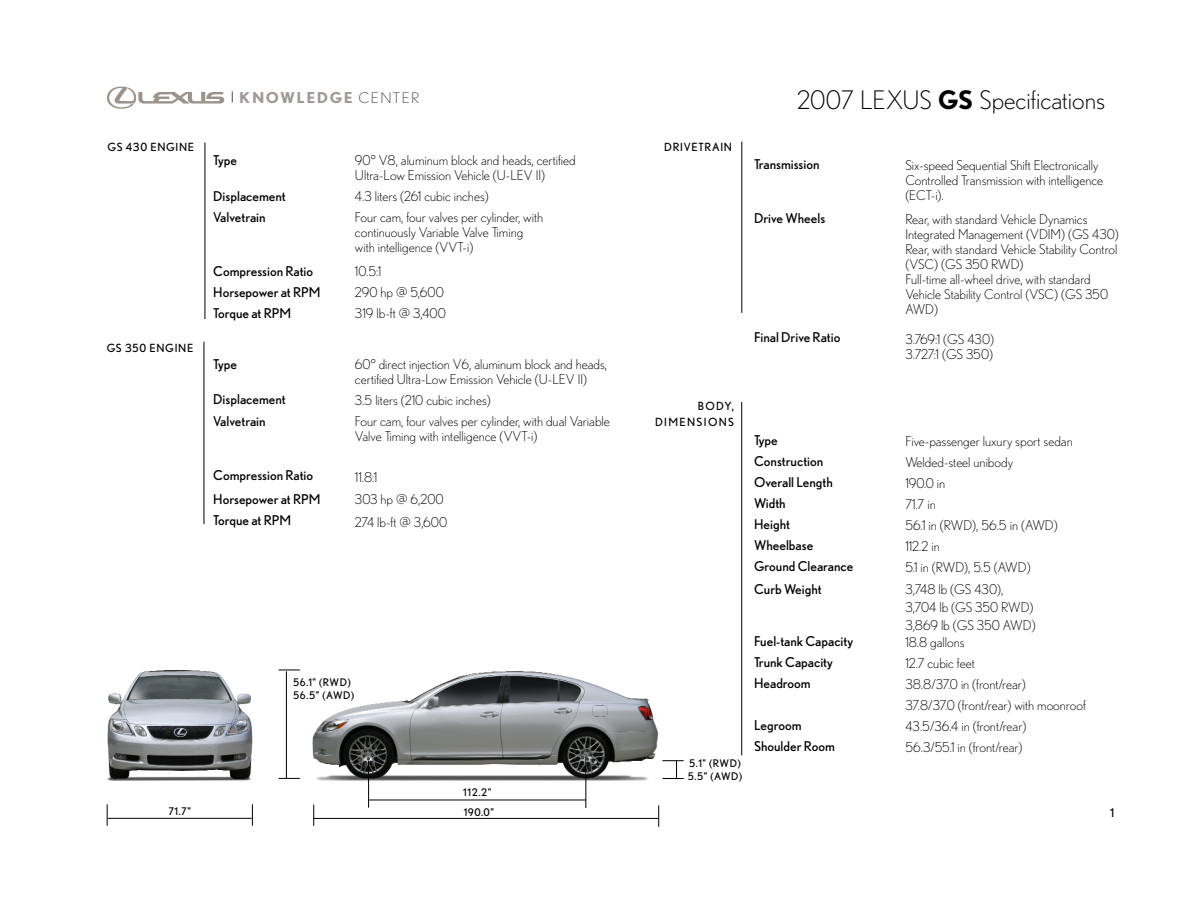
<style>
.page{position:relative;width:1188px;height:918px;background:#fff}
.page>*{position:absolute;margin:0;border:0;box-sizing:border-box;transform-origin:0 0}
.t1{font:300 25.5px "Nobel";color:#000}
.t2{font:700 15px "Nobel";letter-spacing:.095em;color:#a09996;scale:1.05 1}
.t3{font:300 13.5px/21px "Nobel";color:#000}
.t4{font:13.5px/21px "Nobel";color:#000}
.t5{font:300 13.5px/15px "Nobel";letter-spacing:-.02em;color:#000}
.t6{font:12px "Nobel";color:#000}
.t7{font:11.25px "Nobel";letter-spacing:.06em;color:#000}
.t8{font:11.25px/15.9px "Nobel";letter-spacing:.12em;color:#000;text-align:right}
.t9{font:10.5px/12.6px "Nobel";letter-spacing:.06em;color:#000}
.s1{font-weight:300;font-size:14.7px;color:#4d4d4d}
.s2{font-weight:700}
</style>
<div class="page">
<img style="left:312px;top:671px;width:347px;height:85px">
<svg style="left:741px;top:402px;width:1px;height:354px"></svg>
<svg style="left:205px;top:142px;width:1px;height:177px"></svg>
<svg style="left:741px;top:141px;width:1px;height:172px"></svg>
<svg style="left:204px;top:341px;width:1px;height:184px"></svg>
<svg style="left:278px;top:669px;width:22px;height:110px"></svg>
<svg style="left:313px;top:756px;width:371px;height:71px"></svg>
<img style="left:107px;top:670px;width:146px;height:111px">
<svg style="left:107px;top:804px;width:146px;height:22px"></svg>
<img style="left:107px;top:86px;width:118px;height:23px">
<svg style="left:232px;top:91px;width:1px;height:12px"></svg>
<p class="t7" style="left:107px;top:141px;width:88px">GS 430 ENGINE</p>
<p class="t7" style="left:107px;top:341px;width:88px">GS 350 ENGINE</p>
<p class="t2" style="left:239px;top:88px;width:173px">KNOWLEDGE <span class="s1">CENTER</span></p>
<p class="t4" style="left:213px;top:150px;width:25px">Type</p>
<p class="t4" style="left:213px;top:186px;width:74px">Displacement<br>Valvetrain</p>
<p class="t4" style="left:213px;top:261px;width:109px">Compression Ratio<br>Horsepower at RPM<br>Torque at RPM</p>
<p class="t4" style="left:213px;top:354px;width:25px">Type</p>
<p class="t4" style="left:213px;top:388px;width:74px;line-height:22.5px">Displacement<br>Valvetrain</p>
<p class="t4" style="left:213px;top:463px;width:109px;line-height:24px">Compression Ratio<br>Horsepower at RPM</p>
<p class="t4" style="left:213px;top:510px;width:79px">Torque at RPM</p>
<p class="t3" style="left:355px;top:153px;width:222px;line-height:15px">90° V8, aluminum block and heads, certified<br>Ultra-Low Emission Vehicle (U-LEV II)</p>
<p class="t3" style="left:355px;top:186px;width:190px">4.3 liters (261 cubic inches)<br>Four cam, four valves per cylinder, with</p>
<p class="t3" style="left:355px;top:225px;width:170px;line-height:15px">continuously Variable Valve Timing with intelligence (VVT-i)</p>
<p class="t3" style="left:355px;top:261px;width:92px">10.5:1<br>290 hp @ 5,600<br>319 lb-ft @ 3,400</p>
<p class="t3" style="left:355px;top:357px;width:254px;line-height:15px">60° direct injection V6, aluminum block and heads, certified Ultra-Low Emission Vehicle (U-LEV II)</p>
<p class="t3" style="left:355px;top:390px;width:256px">3.5 liters (210 cubic inches)<br>Four cam, four valves per cylinder, with dual Variable</p>
<p class="t3" style="left:355px;top:426px;width:184px">Valve Timing with intelligence (VVT-i)</p>
<p class="t3" style="left:355px;top:466px;width:94px;line-height:22.5px">11.8:1<br>303 hp @ 6,200<br>274 lb-ft @ 3,600</p>
<p class="t9" style="left:293px;top:676px;width:63px">56.1" (RWD)<br>56.5” (AWD)</p>
<p class="t9" style="left:463px;top:786px;width:30px">112.2"</p>
<p class="t9" style="left:168px;top:805px;width:24px">71.7”</p>
<p class="t9" style="left:464px;top:805px;width:32px">190.0”</p>
<p class="t7" style="left:664px;top:141px;width:69px">DRIVETRAIN</p>
<h1 class="t1" style="left:797px;top:85px;width:310px">2007 LEXUS <span class="s2">GS</span> Specifications</h1>
<p class="t4" style="left:754px;top:154px;width:67px">Transmission</p>
<p class="t4" style="left:754px;top:208px;width:73px">Drive Wheels</p>
<p class="t4" style="left:754px;top:326px;width:88px">Final Drive Ratio</p>
<p class="t3" style="left:905px;top:157px;width:199px;line-height:15px">Six-speed Sequential Shift Electronically<br>Controlled Transmission with intelligence (ECT-i).</p>
<p class="t3" style="left:905px;top:211px;width:215px;line-height:15px">Rear, with standard Vehicle Dynamics<br>Integrated Management (VDIM) (GS 430)<br>Rear, with standard Vehicle Stability Control (VSC) (GS 350 RWD)<br>Full-time all-wheel drive, with standard<br>Vehicle Stability Control (VSC) (GS 350<br>AWD)</p>
<p class="t5" style="left:905px;top:331px;width:90px">3.769:1 (GS 430)<br>3.727:1 (GS 350)</p>
<p class="t8" style="left:655px;top:398px;width:81px">BODY,<br>DIMENSIONS</p>
<p class="t9" style="left:688px;top:757px;width:56px">5.1" (RWD)<br>5.5” (AWD)</p>
<p class="t4" style="left:754px;top:430px;width:101px">Type<br>Construction<br>Overall Length<br>Width<br>Height<br>Wheelbase<br>Ground Clearance</p>
<p class="t4" style="left:754px;top:578px;width:69px">Curb Weight</p>
<p class="t4" style="left:754px;top:631px;width:101px">Fuel-tank Capacity<br>Trunk Capacity<br>Headroom</p>
<p class="t4" style="left:754px;top:715px;width:82px">Legroom<br>Shoulder Room</p>
<p class="t3" style="left:905px;top:430px;width:169px">Five-passenger luxury sport sedan<br>Welded-steel unibody<br>190.0 in<br>71.7 in<br>56.1 in (RWD), 56.5 in (AWD)<br>112.2 in<br>5.1 in (RWD), 5.5 (AWD)</p>
<p class="t3" style="left:905px;top:580px;width:132px;line-height:18px">3,748 lb (GS 430),<br>3,704 lb (GS 350 RWD)<br>3,869 lb (GS 350 AWD)</p>
<p class="t3" style="left:905px;top:631px;width:182px">18.8 gallons<br>12.7 cubic feet<br>38.8/37.0 in (front/rear)<br>37.8/37.0 (front/rear) with moonroof<br>43.5/36.4 in (front/rear)<br>56.3/55.1 in (front/rear)</p>
<p class="t6" style="left:1110px;top:806px;width:6px">1</p>
</div>
